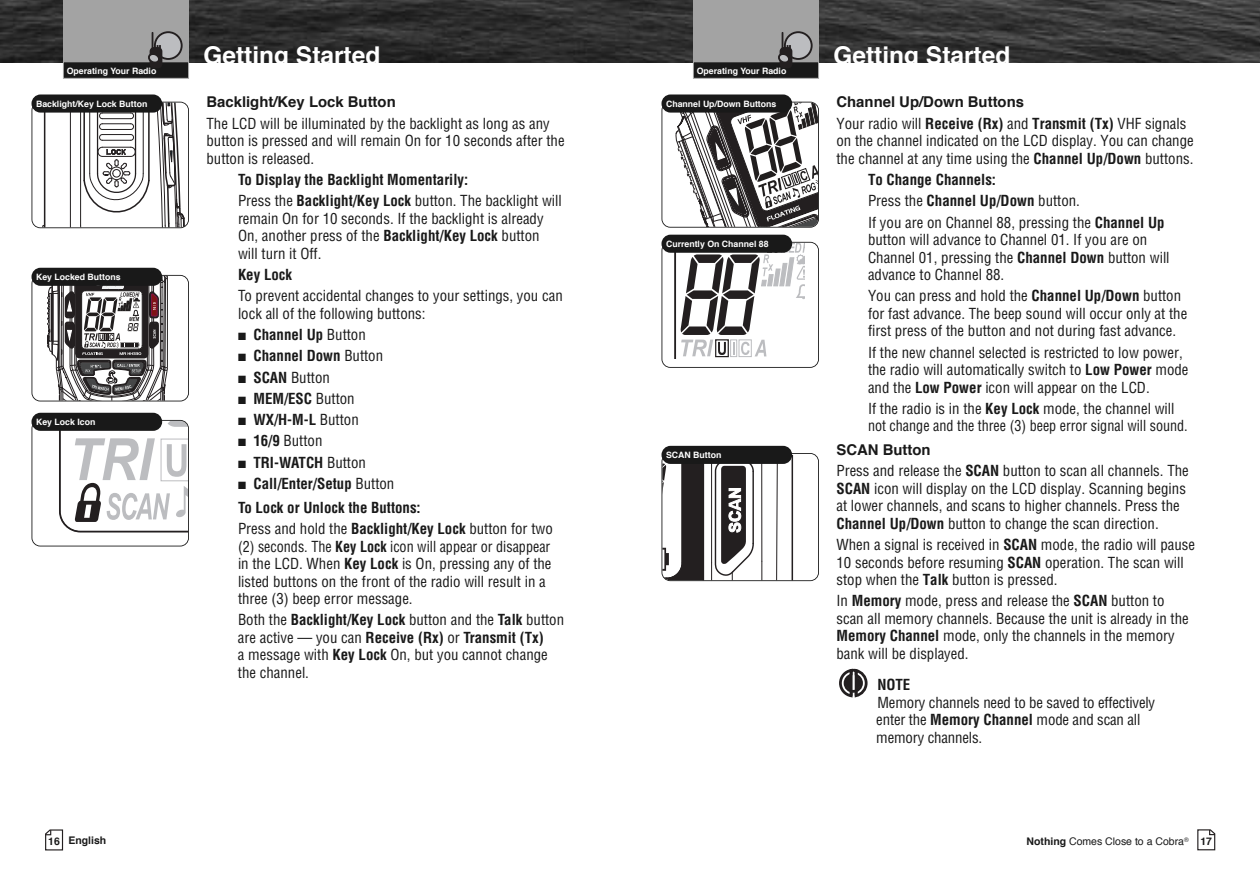
<style>
.page{position:relative;width:1260px;height:882px;background:#fff}
.page>*{position:absolute;margin:0;border:0;box-sizing:border-box;transform-origin:0 0}
.t1{font:700 24.5px "Helvetica";color:#fff}
.t2{font:condensed 14.88px/17.5px "Helvetica LT Std";color:#191919}
.t3{font:700 condensed 14.88px/21.3px "Helvetica LT Std";color:#191919}
.t4{font:700 14.88px "Helvetica";color:#191919}
.t5{font:10.5px "Helvetica";color:#191919}
.t6{font:700 10.5px "Helvetica";color:#191919}
.t7{font:700 8.75px "Helvetica";color:#fff}
.t8{font:6.3px "Helvetica";color:#191919}
.s1{font-weight:400}
.s2{font-weight:700}
</style>
<div class="page">
<img style="left:630px;top:0;width:630px;height:63px">
<div style="left:693px;top:0;width:126px;height:63px;background:#a3a3a3"></div>
<div style="left:694px;top:62px;width:124px;height:16px;background:#191919"></div>
<div style="left:693px;top:61px;width:126px;height:18px;border:1px solid #a3a3a3"></div>
<div style="left:785px;top:32px;width:27px;height:27px;background:#bcbdc0;border-radius:50%"></div>
<div style="left:784px;top:31px;width:29px;height:29px;border:2px solid #231f20;border-radius:50%"></div>
<div style="left:780px;top:47px;width:12px;height:21px;background:#231f20;border-radius:4px"></div>
<svg style="left:777px;top:32px;width:14px;height:31px"></svg>
<svg style="left:1197px;top:829px;width:18px;height:21px"></svg>
<svg style="left:839px;top:668px;width:29px;height:30px"></svg>
<hr style="left:761px;top:456px;width:1px;height:105px;background:#231f20">
<svg style="left:762px;top:561px;width:1px;height:17px"></svg>
<svg style="left:776px;top:464px;width:2px;height:114px"></svg>
<hr style="left:792px;top:456px;width:1px;height:124px;background:#231f20">
<svg style="left:711px;top:464px;width:43px;height:114px"></svg>
<svg style="left:662px;top:458px;width:42px;height:122px"></svg>
<div style="left:662px;top:453px;width:157px;height:128px;border:2px solid #191919;border-radius:9px"></div>
<div style="left:662px;top:446px;width:130px;height:18px;background:#191919;border-radius:9px"></div>
<svg style="left:662px;top:103px;width:156px;height:124px"></svg>
<div style="left:662px;top:102px;width:157px;height:126px;border:2px solid #191919;border-radius:9px"></div>
<div style="left:662px;top:94px;width:130px;height:19px;background:#191919;border-radius:9px"></div>
<svg style="left:674px;top:245px;width:130px;height:113px"></svg>
<div style="left:662px;top:242px;width:157px;height:126px;border:2px solid #191919;border-radius:9px"></div>
<div style="left:662px;top:235px;width:130px;height:18px;background:#191919;border-radius:9px"></div>
<svg style="left:0;top:0;width:630px;height:63px;background:#2c2c2c"></svg>
<div style="left:63px;top:0;width:126px;height:63px;background:#a3a3a3"></div>
<div style="left:64px;top:62px;width:124px;height:16px;background:#191919"></div>
<div style="left:63px;top:61px;width:126px;height:18px;border:1px solid #a3a3a3"></div>
<div style="left:155px;top:32px;width:27px;height:27px;background:#bcbdc0;border-radius:50%"></div>
<div style="left:154px;top:31px;width:29px;height:29px;border:2px solid #231f20;border-radius:50%"></div>
<div style="left:150px;top:47px;width:12px;height:21px;background:#231f20;border-radius:4px"></div>
<svg style="left:147px;top:32px;width:14px;height:31px"></svg>
<svg style="left:45px;top:829px;width:19px;height:21px"></svg>
<hr style="left:44px;top:105px;width:1px;height:122px;background:#231f20">
<hr style="left:70px;top:105px;width:1px;height:122px;background:#231f20">
<svg style="left:80px;top:103px;width:106px;height:126px"></svg>
<div style="left:32px;top:102px;width:157px;height:126px;border:2px solid #191919;border-radius:9px"></div>
<div style="left:32px;top:94px;width:130px;height:19px;background:#191919;border-radius:9px"></div>
<div style="left:32px;top:275px;width:157px;height:126px;border:2px solid #191919;border-radius:9px"></div>
<div style="left:32px;top:268px;width:130px;height:18px;background:#191919;border-radius:9px"></div>
<svg style="left:47px;top:276px;width:141px;height:257px"></svg>
<div style="left:32px;top:420px;width:157px;height:127px;border:2px solid #191919;border-radius:9px"></div>
<div style="left:32px;top:413px;width:130px;height:18px;background:#191919;border-radius:9px"></div>
<p class="t7" style="left:67px;top:67px;width:91px">Operating Your Radio</p>
<p class="t7" style="left:67px;top:67px;width:119px">VHF Marine Radio Protocols</p>
<p class="t7" style="left:36px;top:100px;width:113px">Backlight/Key Lock Button</p>
<p class="t7" style="left:36px;top:274px;width:86px">Key Locked Buttons</p>
<p class="t7" style="left:36px;top:419px;width:61px">Key Lock Icon</p>
<h1 class="t1" style="left:203px;top:46px;width:178px">Getting Started</h1>
<p class="t4" style="left:206px;top:96px;width:191px">Backlight/Key Lock Button</p>
<p class="t2" style="left:206px;top:116px;width:360px">The LCD will be illuminated by the backlight as long as any button is pressed and will remain On for 10 seconds after the button is released.</p>
<p class="t3" style="left:238px;top:170px;width:325px">To Display the Backlight Momentarily:<br><span class="s1">Press the</span> Backlight/Key Lock <span class="s1">button. The backlight will</span></p>
<p class="t2" style="left:238px;top:211px;width:307px">remain On for 10 seconds. If the backlight is already<br>On, another press of the <span class="s2">Backlight/Key Lock</span> button will turn it Off.</p>
<p class="t3" style="left:238px;top:265px;width:56px">Key Lock</p>
<p class="t2" style="left:238px;top:288px;width:326px">To prevent accidental changes to your settings, you can lock all of the following buttons:</p>
<p class="t3" style="left:238px;top:325px;width:129px">■ Channel Up <span class="s1">Button</span></p>
<p class="t3" style="left:238px;top:347px;width:147px">■ Channel Down <span class="s1">Button</span></p>
<p class="t2" style="left:238px;top:370px;width:93px">■ <span class="s2">SCAN</span> Button</p>
<p class="t3" style="left:238px;top:389px;width:118px">■ MEM/ESC <span class="s1">Button</span></p>
<p class="t3" style="left:238px;top:410px;width:122px">■ WX/H-M-L <span class="s1">Button</span></p>
<p class="t2" style="left:238px;top:434px;width:86px">■ <span class="s2">16/9</span> Button</p>
<p class="t3" style="left:238px;top:453px;width:129px">■ TRI-WATCH <span class="s1">Button</span></p>
<p class="t3" style="left:238px;top:473px;width:184px;line-height:23.8px">■ Call/Enter/Setup <span class="s1">Button<br></span>To Lock or Unlock the Buttons:</p>
<p class="t2" style="left:238px;top:521px;width:316px">Press and hold the <span class="s2">Backlight/Key Lock</span> button for two (2) seconds. The <span class="s2">Key Lock</span> icon will appear or disappear in the LCD. When <span class="s2">Key Lock</span> is On, pressing any of the listed buttons on the front of the radio will result in a three (3) beep error message.</p>
<p class="t2" style="left:238px;top:612px;width:328px">Both the <span class="s2">Backlight/Key Lock</span> button and the <span class="s2">Talk</span> button are active — you can <span class="s2">Receive (Rx)</span> or <span class="s2">Transmit (Tx)<br></span>a message with <span class="s2">Key Lock</span> On, but you cannot change the channel.</p>
<p class="t6" style="left:48px;top:836px;width:60px">16 English</p>
<p class="t7" style="left:697px;top:67px;width:91px">Operating Your Radio</p>
<p class="t7" style="left:697px;top:67px;width:119px">VHF Marine Radio Protocols</p>
<p class="t7" style="left:666px;top:100px;width:112px">Channel Up/Down Buttons</p>
<p class="t7" style="left:666px;top:240px;width:104px">Currently On Channel 88</p>
<p class="t7" style="left:666px;top:452px;width:57px">SCAN Button</p>
<h1 class="t1" style="left:833px;top:46px;width:178px">Getting Started</h1>
<p class="t4" style="left:836px;top:96px;width:189px">Channel Up/Down Buttons</p>
<p class="t2" style="left:836px;top:116px;width:359px">Your radio will <span class="s2">Receive (Rx)</span> and <span class="s2">Transmit (Tx)</span> VHF signals on the channel indicated on the LCD display. You can change the channel at any time using the <span class="s2">Channel Up/Down</span> buttons.</p>
<p class="t2" style="left:868px;top:170px;width:298px;line-height:21.3px"><span class="s2">To Change Channels:<br></span>Press the <span class="s2">Channel Up/Down</span> button.<br>If you are on Channel 88, pressing the <span class="s2">Channel Up</span></p>
<p class="t2" style="left:868px;top:232px;width:303px">button will advance to Channel 01. If you are on<br>Channel 01, pressing the <span class="s2">Channel Down</span> button will advance to Channel 88.</p>
<p class="t2" style="left:868px;top:288px;width:321px">You can press and hold the <span class="s2">Channel Up/Down</span> button for fast advance. The beep sound will occur only at the first press of the button and not during fast advance.</p>
<p class="t2" style="left:868px;top:345px;width:322px">If the new channel selected is restricted to low power, the radio will automatically switch to <span class="s2">Low Power</span> mode and the <span class="s2">Low Power</span> icon will appear on the LCD.</p>
<p class="t2" style="left:868px;top:401px;width:321px">If the radio is in the <span class="s2">Key Lock</span> mode, the channel will not change and the three (3) beep error signal will sound.</p>
<p class="t4" style="left:836px;top:444px;width:96px">SCAN Button</p>
<p class="t2" style="left:836px;top:463px;width:354px">Press and release the <span class="s2">SCAN</span> button to scan all channels. The <span class="s2">SCAN</span> icon will display on the LCD display. Scanning begins at lower channels, and scans to higher channels. Press the <span class="s2">Channel Up/Down</span> button to change the scan direction.</p>
<p class="t2" style="left:836px;top:537px;width:360px">When a signal is received in <span class="s2">SCAN</span> mode, the radio will pause<br>10 seconds before resuming <span class="s2">SCAN</span> operation. The scan will stop when the <span class="s2">Talk</span> button is pressed.</p>
<p class="t2" style="left:836px;top:594px;width:354px">In <span class="s2">Memory</span> mode, press and release the <span class="s2">SCAN</span> button to scan all memory channels. Because the unit is already in the <span class="s2">Memory Channel</span> mode, only the channels in the memory bank will be displayed.</p>
<p class="t3" style="left:877px;top:675px;width:35px">NOTE</p>
<p class="t2" style="left:876px;top:695px;width:280px">Memory channels need to be saved to effectively enter the <span class="s2">Memory Channel</span> mode and scan all memory channels.</p>
<p class="t5" style="left:1027px;top:837px;width:159px"><span class="s2">Nothing</span> Comes Close to a Cobra</p>
<p class="t6" style="left:1200px;top:837px;width:13px">17</p>
<p class="t8" style="left:1184px;top:837px;width:6px">®</p>
</div>
